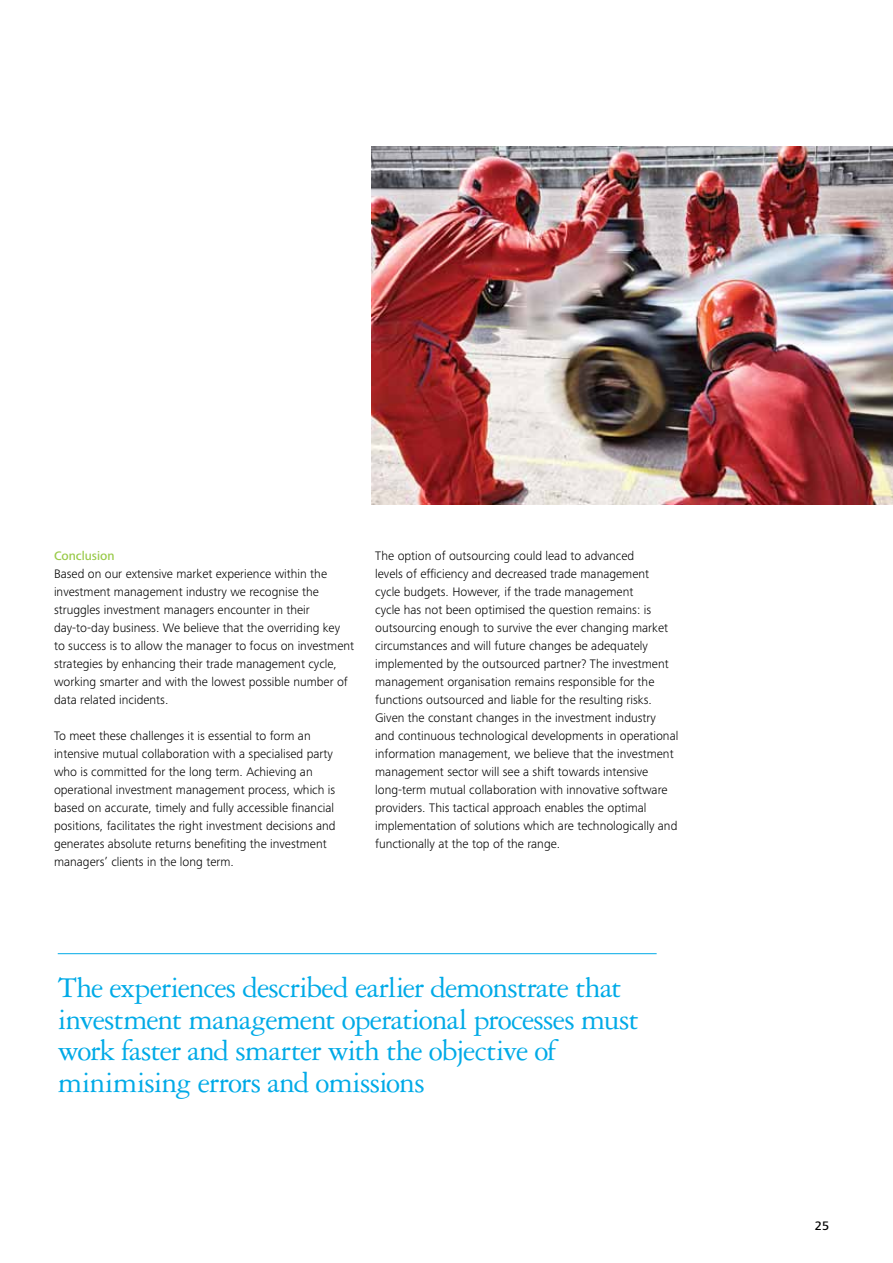
<style>
.page{position:relative;width:893px;height:1263px;background:#fff}
.page>*{position:absolute;margin:0;border:0;box-sizing:border-box;transform-origin:0 0}
.t1{font:31.5px/31.5px "Garamond 3 LT Std";letter-spacing:-.035em;color:#00aae7}
.t2{font:300 12.75px/18px "Frutiger Next Pro";color:#000}
.t3{font:500 12.75px "Frutiger Next Pro";color:#99ca49}
.t4{font:500 12.75px "Frutiger Next Pro";color:#000}
</style>
<div class="page">
<img style="left:372px;top:147px;width:521px;height:358px">
<hr style="left:58px;top:953px;width:599px;height:1px;background:#00aae7">
<p class="t3" style="left:54px;top:548px;width:62px">Conclusion</p>
<p class="t2" style="left:54px;top:565px;width:302px">Based on our extensive market experience within the investment management industry we recognise the struggles investment managers encounter in their day-to-day business. We believe that the overriding key to success is to allow the manager to focus on investment strategies by enhancing their trade management cycle, working smarter and with the lowest possible number of data related incidents.</p>
<p class="t2" style="left:54px;top:727px;width:283px">To meet these challenges it is essential to form an intensive mutual collaboration with a specialised party who is committed for the long term. Achieving an operational investment management process, which is based on accurate, timely and fully accessible financial positions, facilitates the right investment decisions and generates absolute returns benefiting the investment managers’ clients in the long term.</p>
<p class="t2" style="left:375px;top:547px;width:305px">The option of outsourcing could lead to advanced<br>levels of efficiency and decreased trade management<br>cycle budgets. However, if the trade management<br>cycle has not been optimised the question remains: is outsourcing enough to survive the ever changing market circumstances and will future changes be adequately implemented by the outsourced partner? The investment management organisation remains responsible for the functions outsourced and liable for the resulting risks.<br>Given the constant changes in the investment industry and continuous technological developments in operational information management, we believe that the investment management sector will see a shift towards intensive long-term mutual collaboration with innovative software providers. This tactical approach enables the optimal implementation of solutions which are technologically and functionally at the top of the range.</p>
<h1 class="t1" style="left:58px;top:972px;width:583px">The experiences described earlier demonstrate that investment management operational processes must work faster and smarter with the objective of minimising errors and omissions</h1>
<p class="t4" style="left:815px;top:1218px;width:16px">25</p>
</div>
